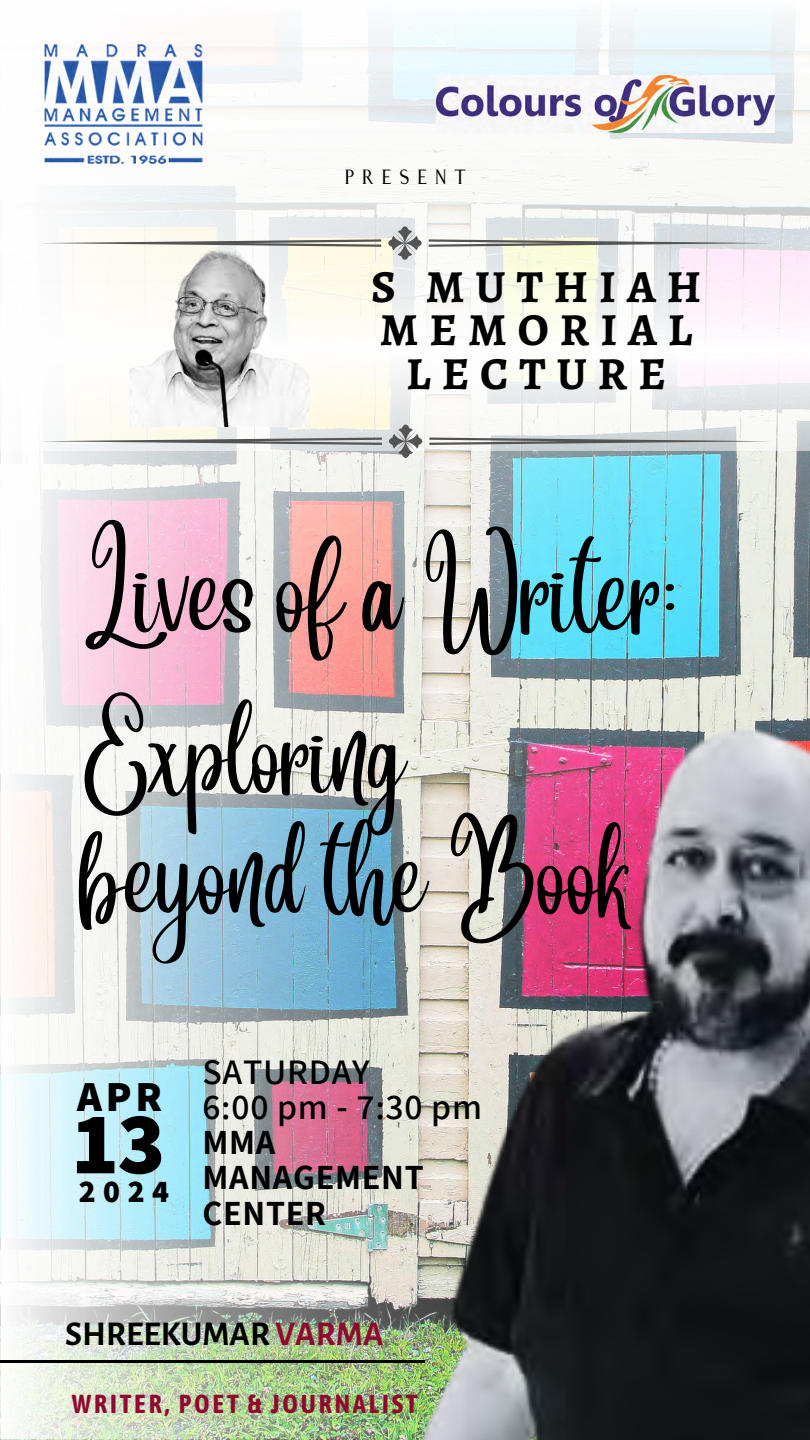
<style>
.page{position:relative;width:810px;height:1440px;background:#fff}
.page>*{position:absolute;margin:0;border:0;box-sizing:border-box;transform-origin:0 0}
.t1{font:90.3px "Angelina";color:#000}
.t2{font:800 88.8px "Assistant";color:#000}
.t3{font:86.9px/121.3px "Angelina";color:#000}
.t4{font:700 46px/43.5px "Alegreya SC";letter-spacing:.24em;color:#000;text-align:center}
.t5{font:800 42.5px "Assistant";color:#000}
.t6{font:600 35.8px "Assistant";letter-spacing:.02em;color:#000}
.t7{font:700 34.4px/35.2px "Assistant";letter-spacing:.02em;color:#000}
.t8{font:700 34.1px "Alegreya Sans SC";color:#000}
.t9{font:800 31.4px "Assistant";color:#000}
.t10{font:700 25.9px "Asap Condensed";letter-spacing:.105em;color:#8f092e}
.t11{font:21.9px "Nashville";letter-spacing:.35em;color:#000}
.s1{color:#8f092e}
</style>
<div class="page">
<img style="left:0;top:450px;width:810px;height:990px">
<img style="left:0;top:14px;width:810px;height:436px">
<img style="left:322px;top:675px;width:488px;height:765px">
<svg style="left:0;top:1361px;width:425px;height:2px"></svg>
<img style="left:37px;top:40px;width:174px;height:128px">
<svg style="left:40px;top:438px;width:342px;height:7px"></svg>
<svg style="left:429px;top:438px;width:342px;height:7px;background:#9da0a1"></svg>
<svg style="left:389px;top:425px;width:33px;height:33px"></svg>
<svg style="left:39px;top:239px;width:342px;height:8px"></svg>
<svg style="left:429px;top:239px;width:342px;height:8px;background:#acaeac"></svg>
<svg style="left:388px;top:226px;width:34px;height:34px"></svg>
<img style="left:128px;top:248px;width:183px;height:179px">
<img style="left:437px;top:76px;width:337px;height:57px">
<h2 class="t11" style="left:344px;top:166px;width:122px">PRESENT</h2>
<p class="t4" style="left:371px;top:265px;width:332px">S MUTHIAH<br>MEMORIAL<br>LECTURE</p>
<p class="t1" style="left:85px;top:576px;width:596px">Lives of a Writer:</p>
<h3 class="t3" style="left:81px;top:729px;width:553px">Exploring beyond the Book</h3>
<p class="t5" style="left:77px;top:1068px;width:87px">APR</p>
<h1 class="t2" style="left:74px;top:1083px;width:93px">13</h1>
<p class="t9" style="left:79px;top:1170px;width:92px">2024</p>
<h2 class="t6" style="left:202px;top:1047px;width:169px">SATURDAY</h2>
<h2 class="t6" style="left:202px;top:1083px;width:281px">6:00 pm - 7:30 pm</h2>
<p class="t7" style="left:202px;top:1124px;width:223px">MMA<br>MANAGEMENT<br>CENTER</p>
<h1 class="t8" style="left:65px;top:1318px;width:320px">SHREEKUMAR <span class="s1">VARMA</span></h1>
<h4 class="t10" style="left:72px;top:1389px;width:347px">WRITER, POET &amp; JOURNALIST</h4>
</div>
